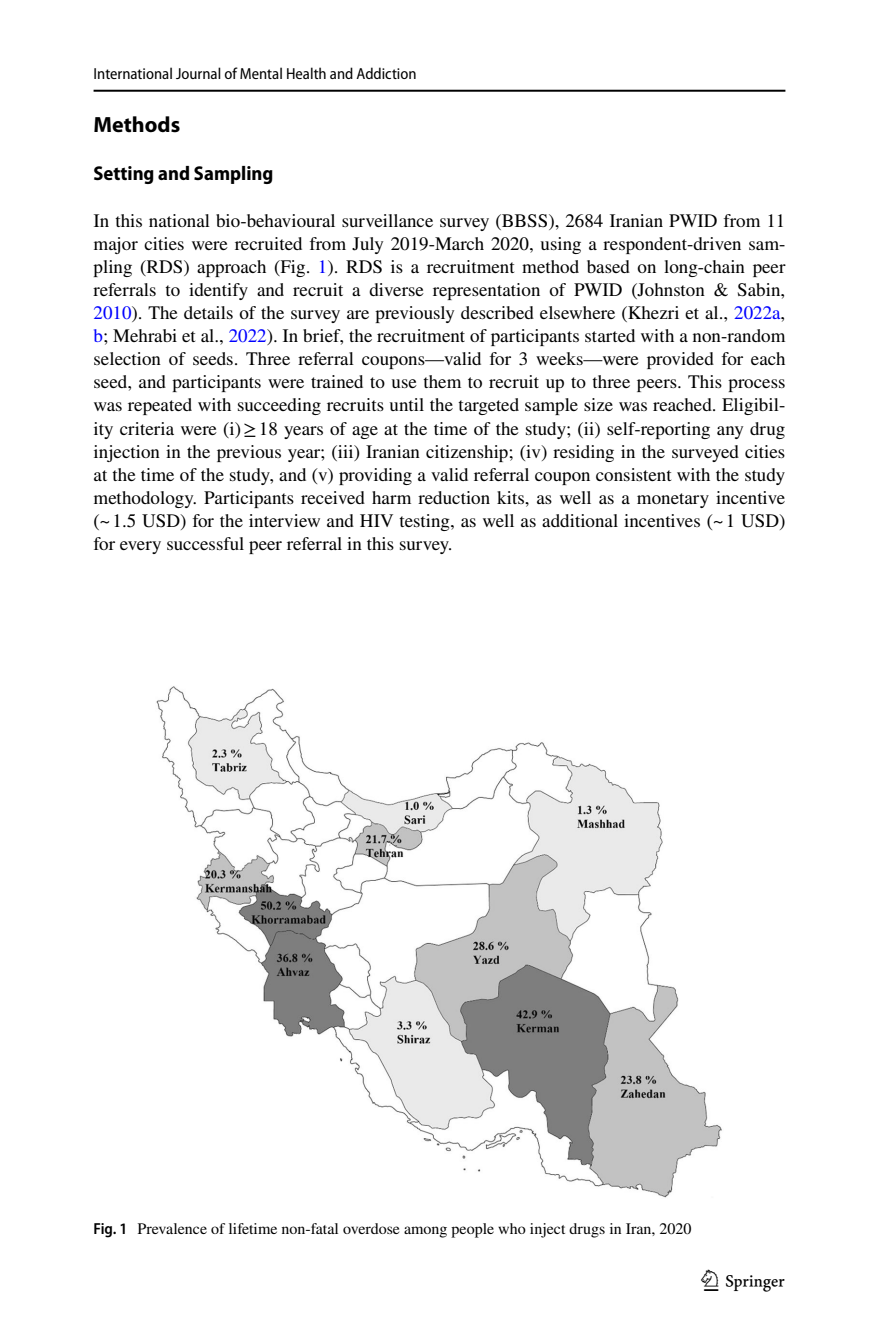
<style>
.page{position:relative;width:879px;height:1333px;background:#fff}
.page>*{position:absolute;margin:0;border:0;box-sizing:border-box;transform-origin:0 0}
.t1{font:30px "Springnew Regular 3";color:#000}
.t2{font:700 22px "Myriad Pro";color:#000}
.t3{font:700 semi-condensed 20px "Myriad Pro";color:#000}
.t4{font:19px/23px "STIX";color:#000;text-align:justify}
.t5{font:16px "STIX";color:#000}
.t6{font:semi-condensed 16px "Myriad Pro";color:#000}
.s1{color:#00f}
.s2{font-family:"Myriad Pro";font-weight:600;font-stretch:semi-condensed}
</style>
<div class="page">
<hr style="left:94px;top:90px;width:691px;height:2px;background:#000">
<img style="left:156px;top:686px;width:566px;height:512px">
<p class="t6" style="left:94px;top:65px;width:324px">International Journal of Mental Health and Addiction</p>
<p class="t2" style="left:94px;top:110px;width:88px">Methods</p>
<p class="t3" style="left:94px;top:162px;width:181px">Setting and Sampling</p>
<p class="t4" style="left:94px;top:211px;width:693px">In this national bio-behavioural surveillance survey (BBSS), 2684 Iranian PWID from 11 major cities were recruited from July 2019-March 2020, using a respondent-driven sam&shy;pling (RDS) approach (Fig. <span class="s1">1</span>). RDS is a recruitment method based on long-chain peer referrals to identify and recruit a diverse representation of PWID (Johnston &amp; Sabin, <span class="s1">2010</span>). The details of the survey are previously described elsewhere (Khezri et al., <span class="s1">2022a</span>, <span class="s1">b</span>; Mehrabi et al., <span class="s1">2022</span>). In brief, the recruitment of participants started with a non-random selection of seeds. Three referral coupons—valid for 3 weeks—were provided for each seed, and participants were trained to use them to recruit up to three peers. This process was repeated with succeeding recruits until the targeted sample size was reached. Eligibil&shy;ity criteria were (i)≥18 years of age at the time of the study; (ii) self-reporting any drug injection in the previous year; (iii) Iranian citizenship; (iv) residing in the surveyed cities at the time of the study, and (v) providing a valid referral coupon consistent with the study methodology. Participants received harm reduction kits, as well as a monetary incentive (~1.5 USD) for the interview and HIV testing, as well as additional incentives (~1 USD) for every successful peer referral in this survey.</p>
<p class="t5" style="left:94px;top:1217px;width:599px"><span class="s2">Fig. 1</span> Prevalence of lifetime non-fatal overdose among people who inject drugs in Iran, 2020</p>
<h1 class="t1" style="left:704px;top:1269px;width:83px">1 3</h1>
</div>
